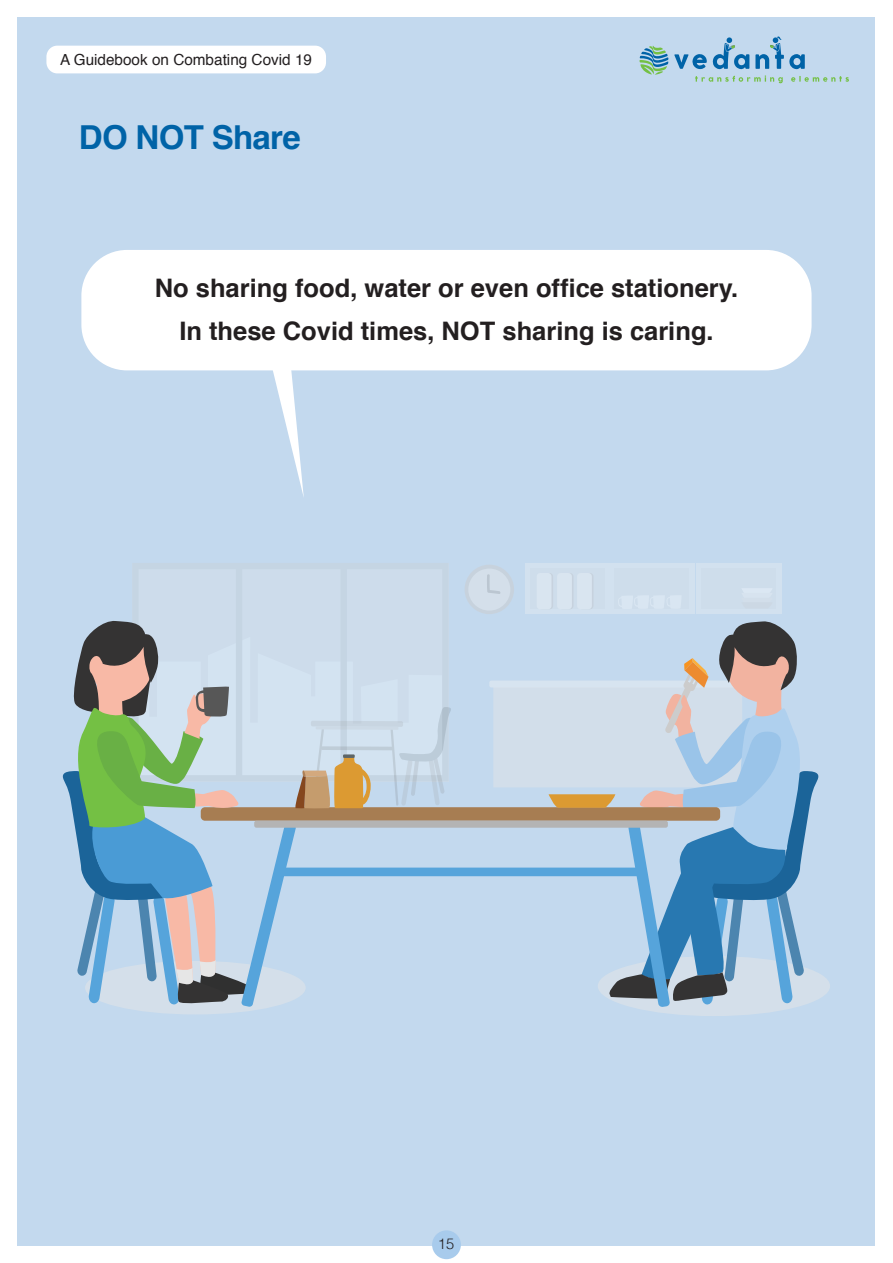
<style>
.page{position:relative;width:893px;height:1263px;background:#fff}
.page>*{position:absolute;margin:0;border:0;box-sizing:border-box;transform-origin:0 0}
.t1{font:700 33px "Helvetica";letter-spacing:-.02em;color:#0063a7}
.t2{font:700 25.5px/42.6px "Helvetica";color:#231f20;text-align:center}
.t3{font:15.3px "Helvetica";color:#231f20}
.t4{font:300 14.7px "Helvetica";color:#231f20}
</style>
<div class="page">
<div style="left:18px;top:17px;width:857px;height:1229px;background:#c3d9ee"></div>
<div style="left:81px;top:250px;width:731px;height:120px;background:#fff;border-radius:46px"></div>
<svg style="left:270px;top:370px;width:34px;height:127px"></svg>
<div style="left:85px;top:961px;width:221px;height:53px;background:#d4dfea;border-radius:50%"></div>
<div style="left:493px;top:687px;width:249px;height:100px;background:#d2deea"></div>
<div style="left:489px;top:680px;width:257px;height:7px;background:#d7e4f0;border-radius:2px"></div>
<div style="left:133px;top:563px;width:315px;height:57px;background:#cddceb"></div>
<div style="left:598px;top:956px;width:232px;height:60px;background:#d4dfea;border-radius:50%"></div>
<div style="left:465px;top:565px;width:49px;height:49px;background:#c7d2dd;border-radius:50%"></div>
<div style="left:468px;top:569px;width:42px;height:42px;background:#d4dfea;border-radius:50%"></div>
<svg style="left:487px;top:574px;width:13px;height:20px"></svg>
<div style="left:201px;top:807px;width:519px;height:14px;background:#a77d52;border-radius:4px"></div>
<div style="left:254px;top:821px;width:414px;height:7px;background:#b4b4b4;border-radius:2px"></div>
<div style="left:281px;top:867px;width:363px;height:9px;background:#56a4db;border-radius:3px"></div>
<svg style="left:549px;top:621px;width:269px;height:386px"></svg>
<div style="left:525px;top:564px;width:86px;height:50px;background:#d2e1ef"></div>
<div style="left:531px;top:568px;width:74px;height:41px;background:#ceddeb"></div>
<div style="left:610px;top:564px;width:85px;height:50px;background:#d2e1ef"></div>
<div style="left:615px;top:568px;width:74px;height:41px;background:#ceddeb"></div>
<div style="left:696px;top:564px;width:85px;height:50px;background:#d2e1ef"></div>
<div style="left:701px;top:568px;width:74px;height:41px;background:#ceddeb"></div>
<div style="left:559px;top:573px;width:14px;height:36px;background:#cdd8e4;border-radius:4px"></div>
<div style="left:557px;top:573px;width:15px;height:36px;background:#d9e5f0;border-radius:4px"></div>
<div style="left:579px;top:573px;width:14px;height:36px;background:#ccd8e3;border-radius:4px"></div>
<div style="left:577px;top:573px;width:15px;height:36px;background:#d9e5f0;border-radius:4px"></div>
<div style="left:538px;top:573px;width:15px;height:36px;background:#d0dbe7;border-radius:4px"></div>
<div style="left:537px;top:573px;width:14px;height:36px;background:#d9e5f0;border-radius:4px"></div>
<svg style="left:742px;top:588px;width:30px;height:5px"></svg>
<svg style="left:618px;top:596px;width:63px;height:13px"></svg>
<svg style="left:63px;top:620px;width:388px;height:387px"></svg>
<div style="left:432px;top:1230px;width:29px;height:29px;background:#a8cbec;border-radius:50%"></div>
<div style="left:46px;top:46px;width:280px;height:27px;background:#fff;border-radius:11px"></div>
<svg style="left:695px;top:76px;width:88px;height:7px"></svg>
<svg style="left:791px;top:76px;width:58px;height:6px"></svg>
<svg style="left:639px;top:46px;width:29px;height:29px"></svg>
<svg style="left:674px;top:54px;width:33px;height:15px"></svg>
<svg style="left:713px;top:37px;width:36px;height:32px"></svg>
<svg style="left:755px;top:36px;width:50px;height:33px"></svg>
<p class="t3" style="left:60px;top:48px;width:253px">A Guidebook on Combating Covid 19</p>
<p class="t1" style="left:79px;top:111px;width:223px">DO NOT Share</p>
<p class="t2" style="left:155px;top:267px;width:585px">No sharing food, water or even office stationery.<br>In these Covid times, NOT sharing is caring.</p>
<p class="t4" style="left:438px;top:1232px;width:18px">15</p>
</div>
